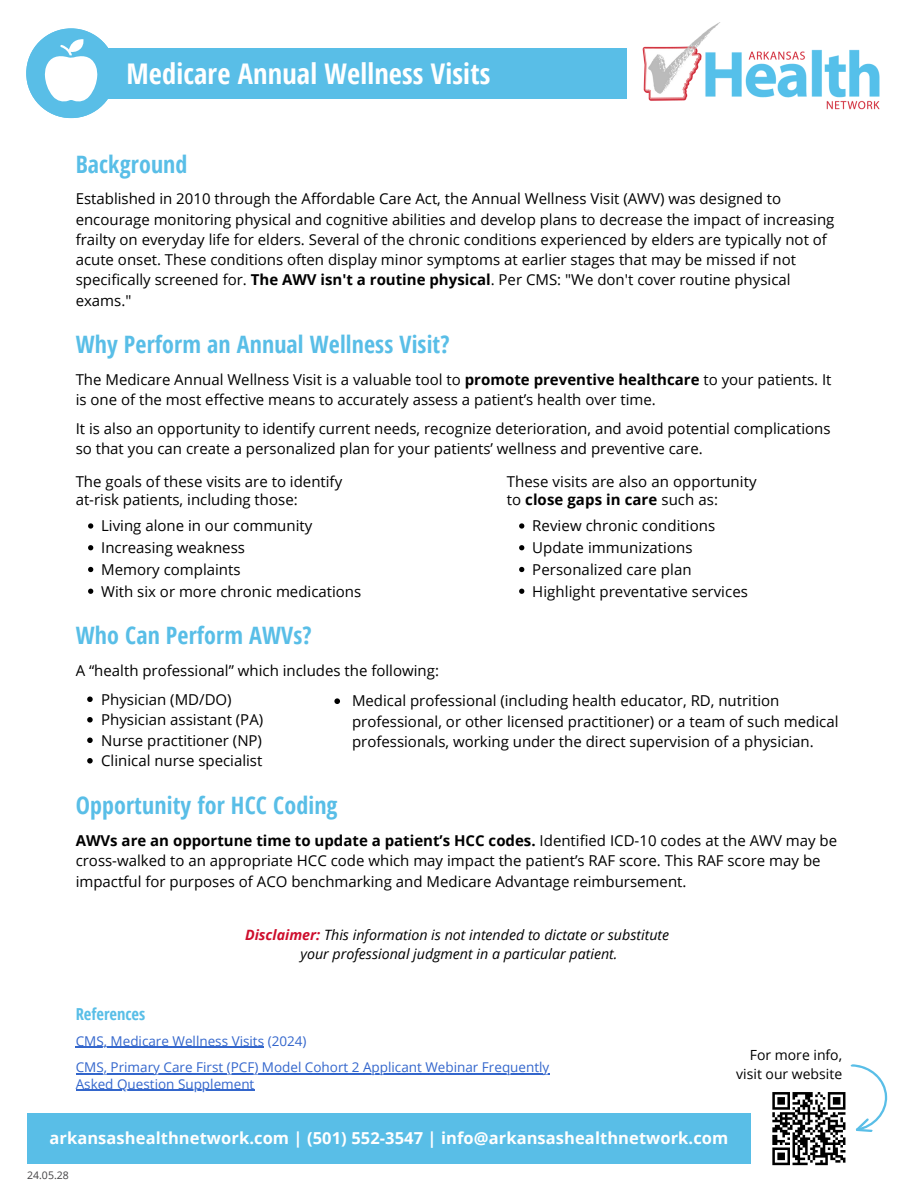
<style>
.page{position:relative;width:918px;height:1188px;background:#fff}
.page>*{position:absolute;margin:0;border:0;box-sizing:border-box;transform-origin:0 0}
.t1{font:700 28.5px "Open Sans Condensed";letter-spacing:.005em;color:#fff}
.t2{font:700 24px "Open Sans Condensed";letter-spacing:.005em;color:#59bee7}
.t3{font:700 16.5px "Open Sans";letter-spacing:.005em;color:#fff}
.t4{font:700 16.5px "Open Sans Condensed";color:#59bee7}
.t5{font:15px/20.2px "Open Sans";color:#000}
.t6{font:italic 14.25px/19.2px "Open Sans";color:#000;text-align:center}
.t7{font:13.95px/19.2px "Open Sans";color:#000;text-align:right}
.t8{font:13.5px "Open Sans";color:#36c}
.t9{font:10.5px "Open Sans";color:#424143}
.s1{font-weight:700}
.s2{font-weight:700;color:#ce0e2d}
.s3{font-style:italic}
</style>
<div class="page">
<div style="left:27px;top:1113px;width:724px;height:50px;background:#59bee7"></div>
<img style="left:642px;top:23px;width:237px;height:87px">
<div style="left:108px;top:49px;width:519px;height:50px;background:#59bee7"></div>
<hr style="left:76px;top:1047px;width:188px;height:1px;background:#36c">
<hr style="left:76px;top:1073px;width:473px;height:1px;background:#36c">
<hr style="left:76px;top:1089px;width:178px;height:2px;background:#36c">
<svg style="left:772px;top:1064px;width:116px;height:101px"></svg>
<svg style="left:26px;top:28px;width:90px;height:90px"></svg>
<svg style="left:519px;top:523px;width:5px;height:6px"></svg>
<svg style="left:519px;top:545px;width:5px;height:5px"></svg>
<svg style="left:519px;top:567px;width:5px;height:5px"></svg>
<svg style="left:519px;top:589px;width:5px;height:5px"></svg>
<svg style="left:88px;top:523px;width:5px;height:6px"></svg>
<svg style="left:88px;top:545px;width:5px;height:5px"></svg>
<svg style="left:88px;top:567px;width:5px;height:5px"></svg>
<svg style="left:88px;top:589px;width:5px;height:5px"></svg>
<svg style="left:87px;top:697px;width:6px;height:5px"></svg>
<svg style="left:87px;top:717px;width:6px;height:6px"></svg>
<svg style="left:87px;top:738px;width:6px;height:5px"></svg>
<svg style="left:87px;top:758px;width:6px;height:6px"></svg>
<svg style="left:334px;top:698px;width:6px;height:6px"></svg>
<h4 class="t1" style="left:126px;top:53px;width:365px">Medicare Annual Wellness Visits</h4>
<p class="t2" style="left:76px;top:147px;width:113px">Background</p>
<p class="t5" style="left:76px;top:188px;width:760px">Established in 2010 through the Affordable Care Act, the Annual Wellness Visit (AWV) was designed to encourage monitoring physical and cognitive abilities and develop plans to decrease the impact of increasing frailty on everyday life for elders. Several of the chronic conditions experienced by elders are typically not of acute onset. These conditions often display minor symptoms at earlier stages that may be missed if not specifically screened for. <span class="s1">The AWV isn't a routine physical</span>. Per CMS: "We don't cover routine physical exams."</p>
<p class="t2" style="left:76px;top:327px;width:376px">Why Perform an Annual Wellness Visit?</p>
<p class="t5" style="left:76px;top:369px;width:757px">The Medicare Annual Wellness Visit is a valuable tool to <span class="s1">promote preventive healthcare</span> to your patients. It is one of the most effective means to accurately assess a patient’s health over time.</p>
<p class="t5" style="left:76px;top:418px;width:756px">It is also an opportunity to identify current needs, recognize deterioration, and avoid potential complications so that you can create a personalized plan for your patients’ wellness and preventive care.</p>
<h4 class="t5" style="left:507px;top:472px;width:251px;line-height:18.3px">These visits are also an opportunity to <span class="s1">close gaps in care</span> such as:</h4>
<p class="t5" style="left:532px;top:515px;width:185px">Review chronic conditions</p>
<p class="t5" style="left:532px;top:537px;width:162px">Update immunizations</p>
<p class="t5" style="left:532px;top:559px;width:161px">Personalized care plan</p>
<p class="t5" style="left:532px;top:581px;width:217px">Highlight preventative services</p>
<h2 class="t5" style="left:76px;top:472px;width:268px;line-height:18.3px">The goals of these visits are to identify at-risk patients, including those:</h2>
<h4 class="t5" style="left:101px;top:515px;width:213px">Living alone in our community</h4>
<p class="t5" style="left:101px;top:537px;width:145px">Increasing weakness</p>
<p class="t5" style="left:101px;top:559px;width:141px">Memory complaints</p>
<p class="t5" style="left:101px;top:581px;width:262px">With six or more chronic medications</p>
<p class="t2" style="left:76px;top:618px;width:238px">Who Can Perform AWVs?</p>
<h2 class="t5" style="left:76px;top:660px;width:365px">A “health professional” which includes the following:</h2>
<h4 class="t5" style="left:101px;top:689px;width:132px">Physician (MD/DO)</h4>
<h5 class="t5" style="left:101px;top:709px;width:164px">Physician assistant (PA)</h5>
<h3 class="t5" style="left:101px;top:730px;width:162px">Nurse practitioner (NP)</h3>
<h5 class="t5" style="left:101px;top:750px;width:163px">Clinical nurse specialist</h5>
<h5 class="t5" style="left:352px;top:690px;width:488px">Medical professional (including health educator, RD, nutrition professional, or other licensed practitioner) or a team of such medical professionals, working under the direct supervision of a physician.</h5>
<p class="t2" style="left:76px;top:789px;width:263px">Opportunity for HCC Coding</p>
<p class="t5" style="left:76px;top:830px;width:763px"><span class="s1">AWVs are an opportune time to update a patient’s HCC codes.</span> Identified ICD-10 codes at the AWV may be cross-walked to an appropriate HCC code which may impact the patient’s RAF score. This RAF score may be impactful for purposes of ACO benchmarking and Medicare Advantage reimbursement.</p>
<p class="t6" style="left:245px;top:924px;width:426px"><span class="s2">Disclaimer:</span> This information is not intended to dictate or substitute your professional judgment in a particular patient.</p>
<h2 class="t4" style="left:76px;top:1002px;width:71px">References</h2>
<h4 class="t8" style="left:76px;top:1032px;width:232px">CMS, Medicare Wellness Visits (2024)</h4>
<h4 class="t8" style="left:76px;top:1058px;width:475px">CMS, Primary Care First (PCF) Model Cohort 2 Applicant Webinar Frequently</h4>
<h4 class="t8" style="left:76px;top:1074px;width:180px">Asked Question Supplement</h4>
<h2 class="t7" style="left:736px;top:1045px;width:107px">For more info, visit our website</h2>
<p class="t3" style="left:49px;top:1126px;width:681px">arkansashealthnetwork.com <span class="s3">|</span> (501) 552-3547 | info@arkansashealthnetwork.com</p>
<p class="t9" style="left:27px;top:1168px;width:43px">24.05.28</p>
</div>
